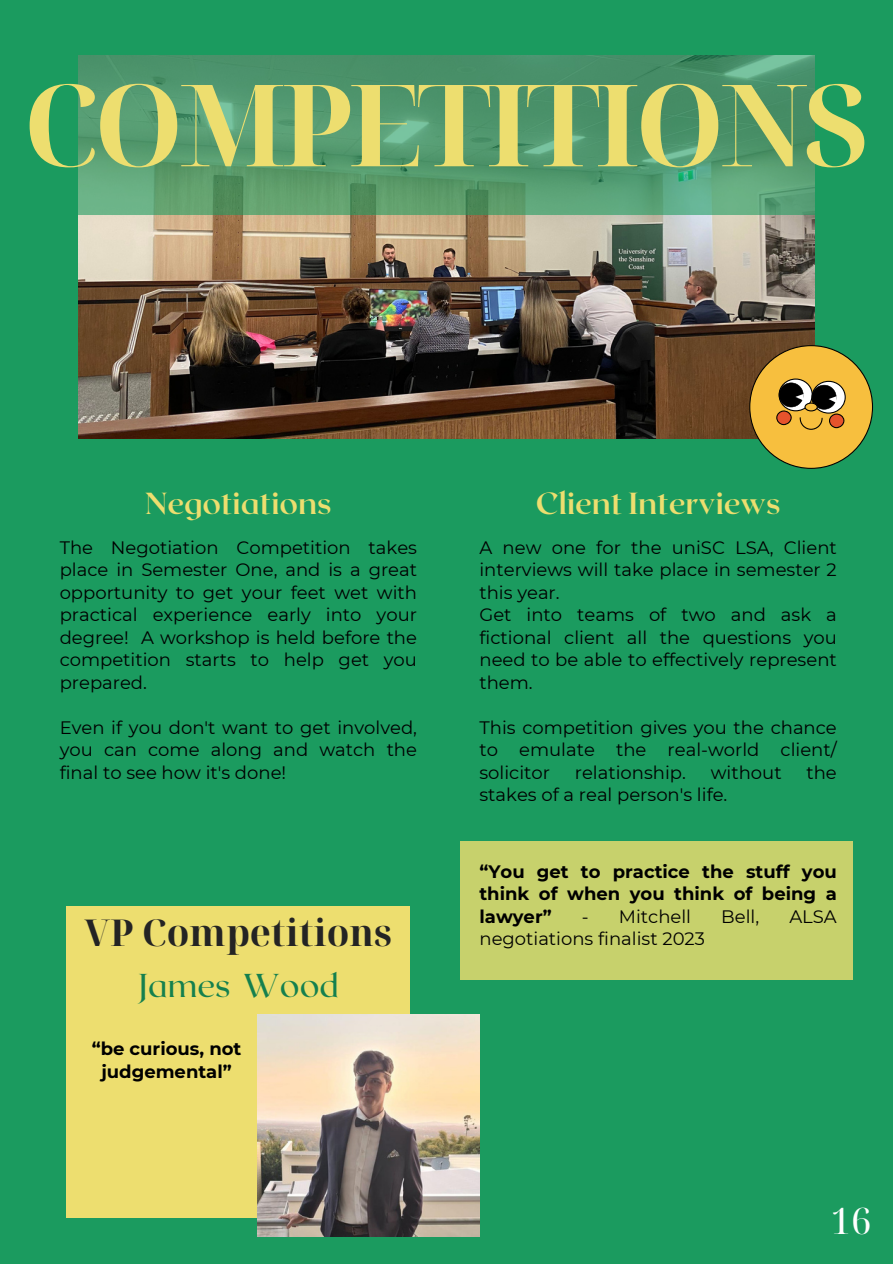
<style>
.page{position:relative;width:893px;height:1264px;background:#fff}
.page>*{position:absolute;margin:0;border:0;box-sizing:border-box;transform-origin:0 0}
.t1{font:700 113.7px "Noto Serif Display";letter-spacing:-.05em;color:#edde6f}
.t2{font:700 36.9px "Noto Serif Display";color:#242424}
.t3{font:36.45px "Noto Serif Display";color:#fff}
.t4{font:33px "Roxborough CF";color:#15804e}
.t5{font:700 30.45px "Roxborough CF";color:#edde6f}
.t6{font:18px/22.5px "Montserrat";color:#000;text-align:justify}
.t7{font:700 18px/22.5px "Montserrat";color:#000;text-align:justify}
</style>
<div class="page">
<div style="left:0;top:0;width:892px;height:1263px;background:#1b9b5f"></div>
<div style="left:67px;top:905px;width:343px;height:312px;background:#edde6f"></div>
<img style="left:79px;top:214px;width:735px;height:225px">
<svg style="left:78px;top:55px;width:737px;height:159px;background:#52996f"></svg>
<div style="left:460px;top:841px;width:393px;height:139px;background:#c7d16c"></div>
<img style="left:257px;top:1014px;width:222px;height:222px">
<svg style="left:749px;top:345px;width:124px;height:124px"></svg>
<p class="t1" style="left:23px;top:45px;width:848px">COMPETITIONS</p>
<h3 class="t5" style="left:145px;top:484px;width:188px">Negotiations</h3>
<h3 class="t6" style="left:60px;top:536px;width:359px">The Negotiation Competition takes place in Semester One, and is a great opportunity to get your feet wet with practical experience early into your degree! A workshop is held before the competition starts to help get you prepared.</h3>
<p class="t6" style="left:60px;top:716px;width:359px">Even if you don't want to get involved, you can come along and watch the final to see how it's done!</p>
<p class="t2" style="left:84px;top:906px;width:309px">VP Competitions</p>
<h2 class="t4" style="left:138px;top:963px;width:202px">James Wood</h2>
<h5 class="t7" style="left:92px;top:1037px;width:151px;text-align:center">“be curious, not judgemental”</h5>
<p class="t5" style="left:535px;top:484px;width:246px">Client Interviews</p>
<p class="t6" style="left:479px;top:536px;width:359px">A new one for the uniSC LSA, Client interviews will take place in semester 2 this year.</p>
<p class="t6" style="left:479px;top:603px;width:359px">Get into teams of two and ask a fictional client all the questions you need to be able to effectively represent them.</p>
<p class="t6" style="left:479px;top:716px;width:359px">This competition gives you the chance to emulate the real-world client/ solicitor</p>
<p class="t6" style="left:575px;top:761px;width:113px">relationship.</p>
<p class="t6" style="left:710px;top:761px;width:72px">without</p>
<p class="t6" style="left:806px;top:761px;width:32px">the</p>
<p class="t6" style="left:479px;top:783px;width:249px">stakes of a real person's life.</p>
<h4 class="t7" style="left:479px;top:860px;width:359px">“You get to practice the stuff you think of when you think of being a lawyer”</h4>
<h4 class="t6" style="left:582px;top:905px;width:111px">- Mitchell</h4>
<h4 class="t6" style="left:721px;top:905px;width:39px">Bell,</h4>
<h4 class="t6" style="left:789px;top:905px;width:49px">ALSA</h4>
<h4 class="t6" style="left:479px;top:927px;width:227px">negotiations finalist 2023</h4>
<p class="t3" style="left:830px;top:1195px;width:42px">16</p>
</div>
